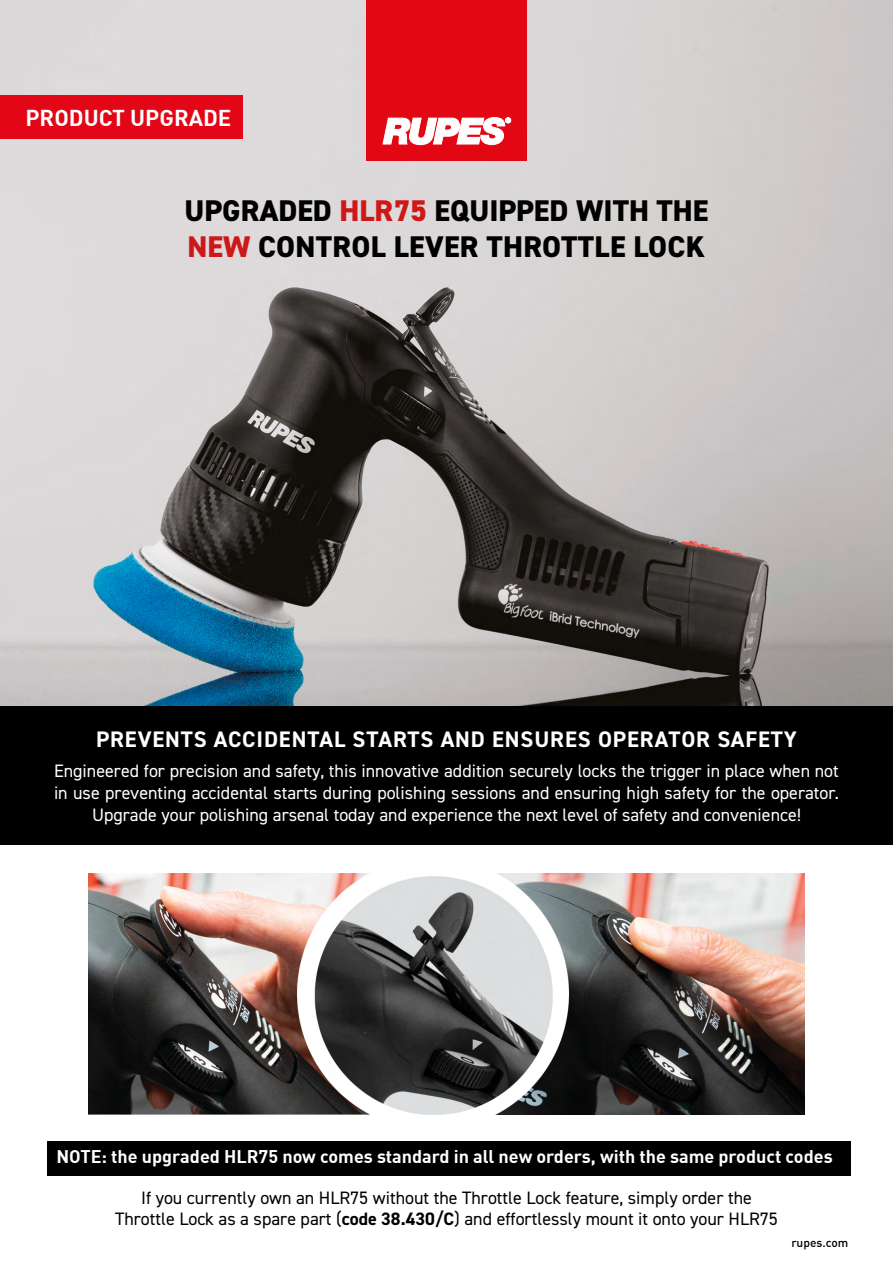
<style>
.page{position:relative;width:893px;height:1263px;background:#fff}
.page>*{position:absolute;margin:0;border:0;box-sizing:border-box;transform-origin:0 0}
.t1{font:800 30px/36px "DIN2014";color:#000}
.t2{font:700 22.5px "DIN2014";letter-spacing:.04em;color:#fff}
.t3{font:700 22.5px "DIN";color:#fff}
.t4{font:18px/21.6px "DIN2014";color:#fff;text-align:center}
.t5{font:18px/21.6px "DIN2014";color:#000;text-align:center}
.t6{font:700 18px "DIN";color:#fff}
.t7{font:500 12px "DIN";color:#000}
.s1{color:#cd1719}
.s2{font-weight:700}
</style>
<div class="page">
<div style="left:47px;top:1141px;width:803px;height:35px;background:#000"></div>
<img style="left:0;top:0;width:893px;height:706px">
<div style="left:366px;top:0;width:161px;height:161px;background:#e30613"></div>
<svg style="left:382px;top:117px;width:129px;height:28px"></svg>
<div style="left:0;top:95px;width:242px;height:43px;background:#e30617"></div>
<div style="left:0;top:706px;width:893px;height:138px;background:#000"></div>
<img style="left:88px;top:873px;width:716px;height:241px">
<p class="t3" style="left:26px;top:103px;width:208px">PRODUCT UPGRADE</p>
<h1 class="t1" style="left:185px;top:193px;width:525px">UPGRADED <span class="s1">HLR75</span> EQUIPPED WITH THE<br><span class="s1">NEW</span> CONTROL LEVER THROTTLE LOCK</h1>
<p class="t2" style="left:96px;top:724px;width:702px">PREVENTS ACCIDENTAL STARTS AND ENSURES OPERATOR SAFETY</p>
<p class="t4" style="left:54px;top:760px;width:786px">Engineered for precision and safety, this innovative addition securely locks the trigger in place when not in use preventing accidental starts during polishing sessions and ensuring high safety for the operator.<br>Upgrade your polishing arsenal today and experience the next level of safety and convenience!</p>
<p class="t6" style="left:56px;top:1145px;width:778px">NOTE: the upgraded HLR75 now comes standard in all new orders, with the same product codes</p>
<p class="t5" style="left:115px;top:1186px;width:664px">If you currently own an HLR75 without the Throttle Lock feature, simply order the<br>Throttle Lock as a spare part (<span class="s2">code 38.430/C</span>) and effortlessly mount it onto your HLR75</p>
<p class="t7" style="left:791px;top:1235px;width:59px">rupes.com</p>
</div>
